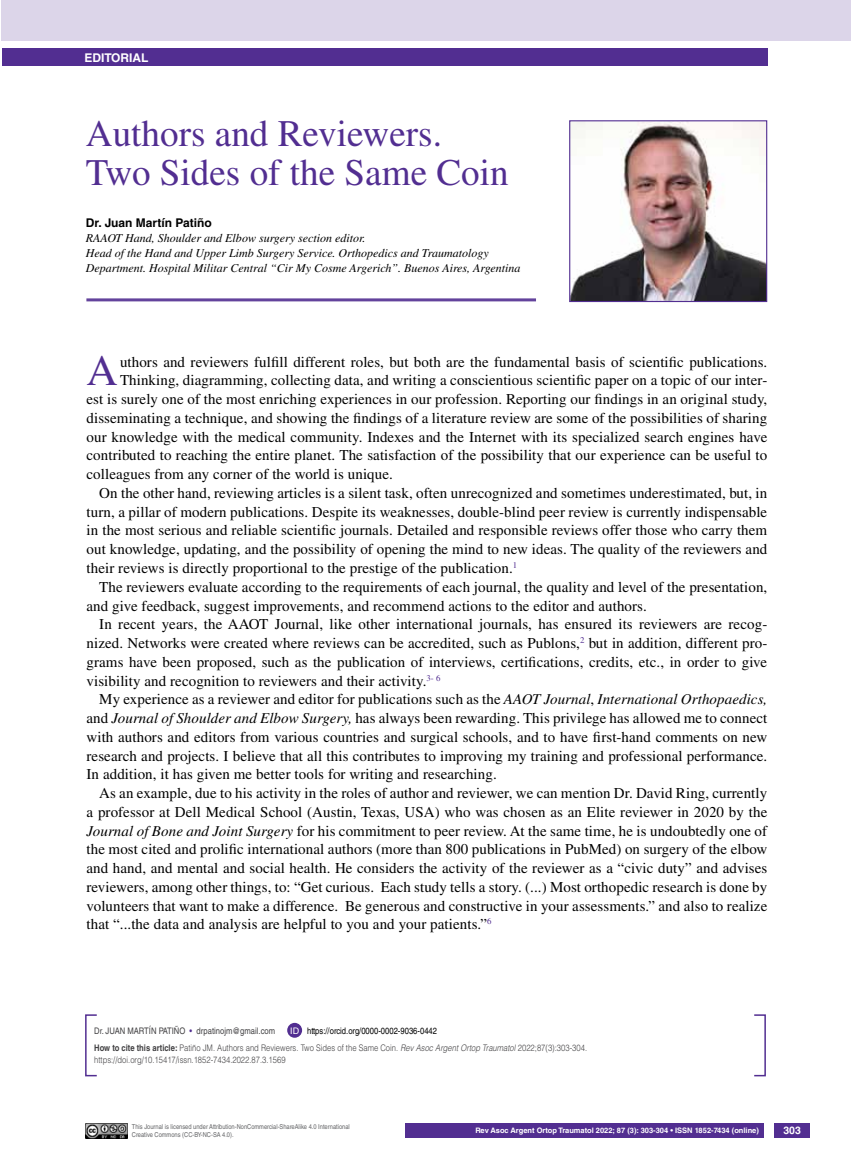
<style>
.page{position:relative;width:851px;height:1170px;background:#fff}
.page>*{position:absolute;margin:0;border:0;box-sizing:border-box;transform-origin:0 0}
.t1{font:43.35px "Times LT Std";color:#522e91}
.t2{font:37.5px/39px "Times LT Std";color:#522e91}
.t3{font:15px "Times LT Std";letter-spacing:.005em;color:#000}
.t4{font:italic 12px/15px "Times LT Std";color:#000}
.t5{font:700 12px "Helvetica LT Std";color:#000}
.t6{font:700 12px "Helvetica LT Std";color:#fff}
.t7{font:700 10.5px "Helvetica LT Std";color:#fff}
.t8{font:300 9px/16.2px "Helvetica LT Std";color:#414042;scale:.85 1}
.t9{font:9px "Helvetica LT Std";color:#414042;scale:.85 1}
.t10{font:9px "Helvetica LT Std";color:#fff}
.t11{font:700 7.5px "Helvetica LT Std";color:#fff}
.t12{font:6.75px/7.5px "Helvetica LT Std";color:#636466;scale:.85 1}
.s1{font-style:italic}
.s2{color:#522e91}
.s3{font-weight:400;color:#000}
.s4{font-weight:700}
</style>
<div class="page">
<div style="left:774px;top:1123px;width:35px;height:14px;background:#522e91"></div>
<img style="left:85px;top:1123px;width:42px;height:14px">
<div style="left:405px;top:1123px;width:359px;height:14px;background:#522e91"></div>
<div style="left:85px;top:1014px;width:12px;height:62px;border:2px solid #522e91"></div>
<div style="left:287px;top:1022px;width:15px;height:15px;background:#522e91;border-radius:50%"></div>
<div style="left:2px;top:49px;width:765px;height:17px;background:#522e91"></div>
<div style="left:2px;top:0;width:848px;height:41px;background:#dcd5e9"></div>
<hr style="left:86px;top:298px;width:450px;height:3px;background:#63439c">
<img style="left:571px;top:122px;width:194px;height:178px">
<div style="left:569px;top:120px;width:198px;height:182px;border:1px solid #522e91"></div>
<p class="t6" style="left:84px;top:50px;width:25px">editoria</p>
<p class="t6" style="left:141px;top:50px;width:9px">l</p>
<h2 class="t2" style="left:86px;top:114px;width:424px">Authors and Reviewers.<br>Two Sides of the Same Coin</h2>
<p class="t5" style="left:86px;top:215px;width:127px">Dr. Juan Martín Patiño</p>
<p class="t4" style="left:86px;top:230px;width:436px">RAAOT Hand, Shoulder and Elbow surgery section editor.<br>Head of the Hand and Upper Limb Surgery Service. Orthopedics and Traumatology<br>Department. Hospital Militar Central “Cir My Cosme Argerich”. Buenos Aires, Argentina</p>
<h1 class="t1" style="left:86px;top:346px;width:33px">A</h1>
<p class="t3" style="left:120px;top:353px;width:648px">uthors and reviewers fulfill different roles, but both are the fundamental basis of scientific publications.</p>
<p class="t3" style="left:120px;top:372px;width:648px">Thinking, diagramming, collecting data, and writing a conscientious scientific paper on a topic of our inter-</p>
<p class="t3" style="left:86px;top:390px;width:682px">est is surely one of the most enriching experiences in our profession. Reporting our findings in an original study,</p>
<p class="t3" style="left:86px;top:409px;width:682px">disseminating a technique, and showing the findings of a literature review are some of the possibilities of sharing</p>
<p class="t3" style="left:86px;top:428px;width:682px">our knowledge with the medical community. Indexes and the Internet with its specialized search engines have</p>
<p class="t3" style="left:86px;top:447px;width:682px">contributed to reaching the entire planet. The satisfaction of the possibility that our experience can be useful to</p>
<p class="t3" style="left:86px;top:465px;width:308px">colleagues from any corner of the world is unique.</p>
<p class="t3" style="left:99px;top:484px;width:669px">On the other hand, reviewing articles is a silent task, often unrecognized and sometimes underestimated, but, in</p>
<p class="t3" style="left:86px;top:503px;width:682px">turn, a pillar of modern publications. Despite its weaknesses, double-blind peer review is currently indispensable</p>
<p class="t3" style="left:86px;top:522px;width:682px">in the most serious and reliable scientific journals. Detailed and responsible reviews offer those who carry them</p>
<p class="t3" style="left:86px;top:540px;width:682px">out knowledge, updating, and the possibility of opening the mind to new ideas. The quality of the reviewers and</p>
<p class="t3" style="left:86px;top:559px;width:432px">their reviews is directly proportional to the prestige of the publication.<sup>1</sup></p>
<p class="t3" style="left:99px;top:578px;width:669px">The reviewers evaluate according to the requirements of each journal, the quality and level of the presentation,</p>
<p class="t3" style="left:86px;top:597px;width:562px">and give feedback, suggest improvements, and recommend actions to the editor and authors.</p>
<p class="t3" style="left:99px;top:615px;width:669px">In recent years, the AAOT Journal, like other international journals, has ensured its reviewers are recog-</p>
<p class="t3" style="left:86px;top:634px;width:682px">nized. Networks were created where reviews can be accredited, such as Publons,<sup>2</sup> but in addition, different pro-</p>
<p class="t3" style="left:86px;top:653px;width:682px">grams have been proposed, such as the publication of interviews, certifications, credits, etc., in order to give</p>
<p class="t3" style="left:86px;top:672px;width:355px">visibility and recognition to reviewers and their activity.<sup>3-</sup> <sup>6</sup></p>
<p class="t3" style="left:99px;top:690px;width:669px">My experience as a reviewer and editor for publications such as the <span class="s1">AAOT Journal</span>, <span class="s1">International Orthopaedics,</span></p>
<p class="t3" style="left:86px;top:709px;width:682px">and <span class="s1">Journal of Shoulder and Elbow Surgery,</span> has always been rewarding. This privilege has allowed me to connect</p>
<p class="t3" style="left:86px;top:728px;width:682px">with authors and editors from various countries and surgical schools, and to have first-hand comments on new</p>
<p class="t3" style="left:86px;top:747px;width:682px">research and projects. I believe that all this contributes to improving my training and professional performance.</p>
<p class="t3" style="left:86px;top:765px;width:411px">In addition, it has given me better tools for writing and researching.</p>
<p class="t3" style="left:99px;top:784px;width:669px">As an example, due to his activity in the roles of author and reviewer, we can mention Dr. David Ring, currently</p>
<p class="t3" style="left:86px;top:803px;width:682px">a professor at Dell Medical School (Austin, Texas, USA) who was chosen as an Elite reviewer in 2020 by the</p>
<p class="t3" style="left:86px;top:822px;width:682px"><span class="s1">Journal of Bone and Joint Surgery</span> for his commitment to peer review. At the same time, he is undoubtedly one of</p>
<p class="t3" style="left:86px;top:840px;width:682px">the most cited and prolific international authors (more than 800 publications in PubMed) on surgery of the elbow</p>
<p class="t3" style="left:86px;top:859px;width:682px">and hand, and mental and social health. He considers the activity of the reviewer as a “civic duty” and advises</p>
<p class="t3" style="left:86px;top:878px;width:682px">reviewers, among other things, to: “Get curious. Each study tells a story. (...) Most orthopedic research is done by</p>
<p class="t3" style="left:86px;top:897px;width:682px">volunteers that want to make a difference. Be generous and constructive in your assessments.” and also to realize</p>
<p class="t3" style="left:86px;top:915px;width:406px">that “...the data and analysis are helpful to you and your patients.”<sup>6</sup></p>
<p class="t9" style="left:94px;top:1025px;width:214px">Dr. Juan Martín Pati ño <span class="s2">•</span> drpatinojm@gmail.com</p>
<p class="t10" style="left:290px;top:1025px;width:10px">ID</p>
<p class="t8" style="left:94px;top:1022px;width:581px;text-indent:213px"><span class="s3">https://orcid.org/0000-0002-9036-0442<br></span><span class="s4">How to cite this article:</span> Patiño JM. Authors and Reviewers. Two Sides of the Same Coin. <span class="s1">Rev Asoc Argent Ortop Traumatol</span> 2022;87(3):303-304.</p>
<p class="t8" style="left:94px;top:1051px;width:227px">https://doi.org/10.15417/issn.1852-7434.2022.87.3.1569</p>
<p class="t12" style="left:132px;top:1123px;width:258px">This Journal is licensed under Attribution-NonCommercial-ShareAlike 4.0 International<br>Creative Commons (CC-BY-NC-SA 4.0).</p>
<p class="t11" style="left:475px;top:1125px;width:285px">Rev Asoc Argent Ortop Traumatol 2022; 87 (3): 303-304 • ISSN 1852-7434 (online)</p>
<p class="t7" style="left:783px;top:1124px;width:19px">303</p>
</div>
